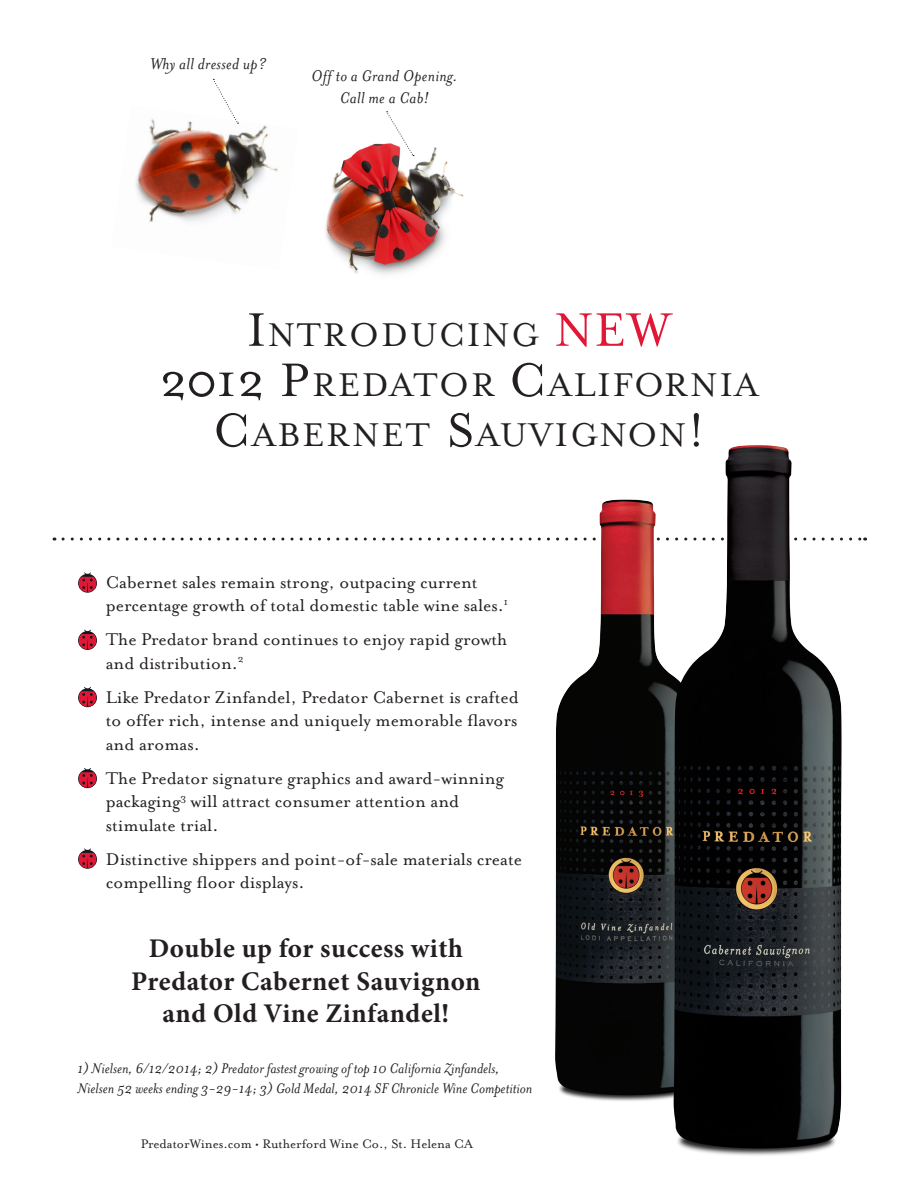
<style>
.page{position:relative;width:918px;height:1188px;background:#fff}
.page>*{position:absolute;margin:0;border:0;box-sizing:border-box;transform-origin:0 0}
.t1{font:37.8px/50.2px "Mrs Eaves Roman";letter-spacing:.055em;color:#231f20;text-align:center}
.t2{font:700 27px/32.4px "Minion Pro";letter-spacing:.02em;color:#231f20;text-align:center}
.t3{font:19.5px/23.4px "Mrs Eaves Roman";color:#231f20}
.Paragraph_Style_1{font:italic 18px/21.6px "Mrs Eaves";letter-spacing:.02em;color:#231f20;text-align:center}
.t4{font:italic 16.2px/19.4px "Mrs Eaves";color:#231f20}
.t5{font:14.25px "Mrs Eaves Roman";color:#231f20}
.s1{font-size:54px}
.s2{font-size:54px;color:#e21736}
</style>
<div class="page">
<img style="left:325px;top:143px;width:139px;height:131px">
<img style="left:135px;top:119px;width:143px;height:103px">
<svg style="left:213px;top:79px;width:26px;height:45px"></svg>
<svg style="left:387px;top:111px;width:27px;height:45px"></svg>
<svg style="left:78px;top:572px;width:19px;height:21px"></svg>
<svg style="left:78px;top:630px;width:19px;height:20px"></svg>
<svg style="left:78px;top:687px;width:19px;height:20px"></svg>
<svg style="left:78px;top:768px;width:19px;height:20px"></svg>
<svg style="left:78px;top:848px;width:19px;height:21px"></svg>
<svg style="left:63px;top:538px;width:803px;height:3px"></svg>
<img style="left:555px;top:499px;width:119px;height:606px">
<img style="left:674px;top:445px;width:172px;height:711px">
<p class="Paragraph_Style_1" style="left:150px;top:53px;width:118px">Why all dressed up?</p>
<p class="Paragraph_Style_1" style="left:311px;top:65px;width:148px">Off to a Grand Opening.<br>Call me a Cab!</p>
<p class="t1" style="left:160px;top:310px;width:600px"><span class="s1">I</span>NTRODUCING <span class="s2">NEW<br></span><span class="s1">2012 P</span>REDATOR <span class="s1">C</span>ALIFORNIA<br><span class="s1">C</span>ABERNET <span class="s1">S</span>AUVIGNON<span class="s1">!</span></p>
<p class="t3" style="left:106px;top:570px;width:404px">Cabernet sales remain strong, outpacing current percentage growth of total domestic table wine sales.<sup>1</sup></p>
<p class="t3" style="left:106px;top:628px;width:403px">The Predator brand continues to enjoy rapid growth and distribution.<sup>2</sup></p>
<p class="t3" style="left:106px;top:686px;width:414px;text-align:justify">Like Predator Zinfandel, Predator Cabernet is crafted to offer rich, intense and uniquely memorable flavors and aromas.</p>
<p class="t3" style="left:106px;top:767px;width:400px">The Predator signature graphics and award-winning packaging<sup>3</sup> will attract consumer attention and stimulate trial.</p>
<p class="t3" style="left:106px;top:848px;width:418px">Distinctive shippers and point-of-sale materials create compelling floor displays.</p>
<p class="t2" style="left:131px;top:932px;width:351px">Double up for success with<br>Predator Cabernet Sauvignon and Old Vine Zinfandel!</p>
<p class="t4" style="left:77px;top:1059px;width:456px">1) Nielsen, 6/12/2014; 2) Predator fastest growing of top 10 California Zinfandels,<br>Nielsen 52 weeks ending 3-29-14; 3) Gold Medal, 2014 SF Chronicle Wine Competition</p>
<p class="t5" style="left:141px;top:1136px;width:333px">PredatorWines.com • Rutherford Wine Co., St. Helena CA</p>
</div>
